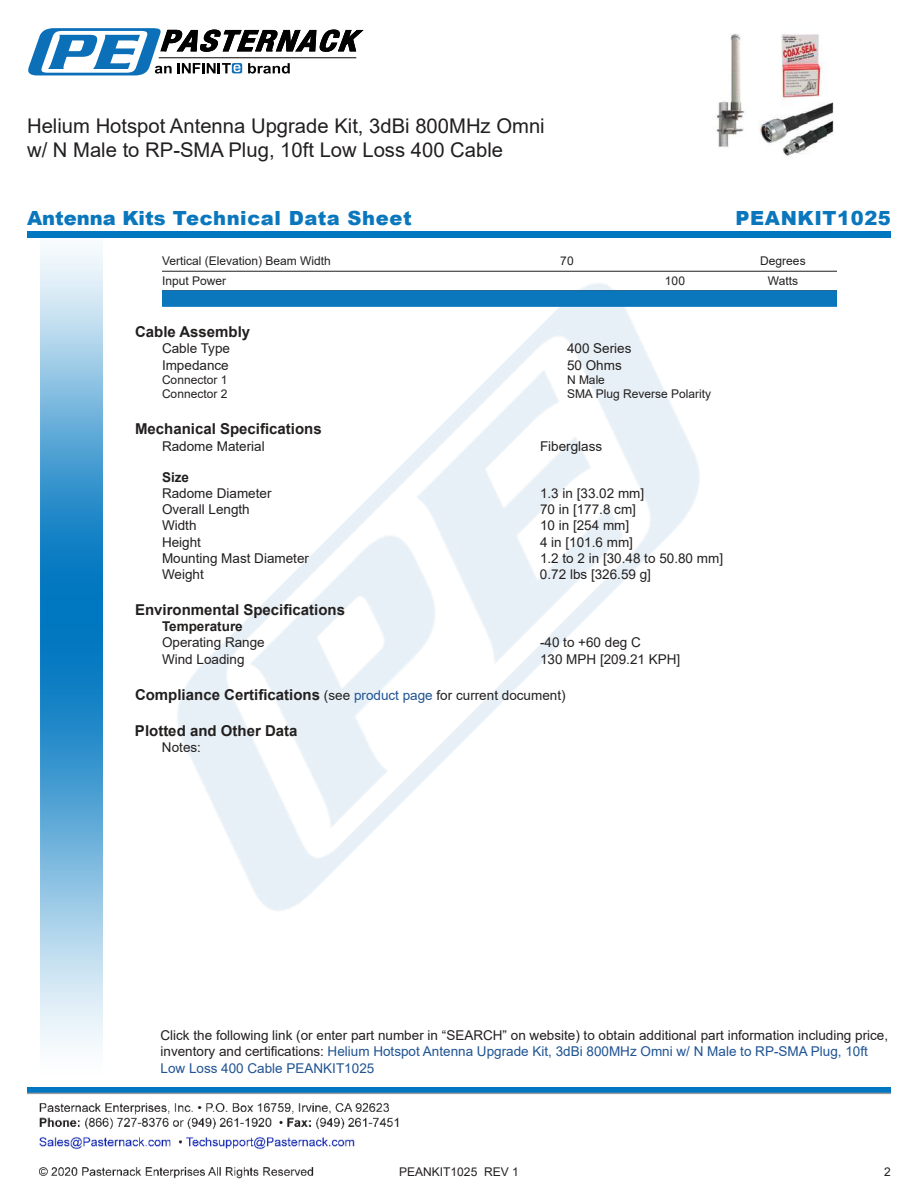
<style>
.page{position:relative;width:918px;height:1188px;background:#fff}
.page>*{position:absolute;margin:0;border:0;box-sizing:border-box;transform-origin:0 0}
.t1{font:20.25px/24.3px "Arial";color:#221f1f}
.t2{font:900 19.5px "Arial";letter-spacing:.03em;color:#0a77bd}
.t3{font:700 15px "Arial";color:#221f1f}
.t4{font:13.5px/16.2px "Arial";color:#221f1f}
.t5{font:700 13.5px "Arial";color:#221f1f}
.t6{font:12px "Arial";color:#221f1f}
.s1{font-weight:400;font-size:13.5px}
.s2{font-weight:400;font-size:13.5px;color:#1f5392}
.s3{color:#1f5392}
</style>
<div class="page">
<img style="left:102px;top:248px;width:719px;height:722px">
<img style="left:40px;top:237px;width:62px;height:811px">
<img style="left:39px;top:1103px;width:360px;height:76px">
<img style="left:27px;top:1088px;width:864px;height:7px">
<div style="left:27px;top:231px;width:864px;height:6px;background:#0177c0"></div>
<svg style="left:28px;top:28px;width:336px;height:47px"></svg>
<hr style="left:162px;top:271px;width:675px;height:1px;background:#221f1f">
<div style="left:162px;top:290px;width:675px;height:17px;background:#0a77bd"></div>
<img style="left:716px;top:34px;width:118px;height:122px">
<h1 class="t1" style="left:27px;top:114px;width:519px">Helium Hotspot Antenna Upgrade Kit, 3dBi 800MHz Omni w/ N Male to RP-SMA Plug, 10ft Low Loss 400 Cable</h1>
<h2 class="t2" style="left:27px;top:207px;width:386px">Antenna Kits Technical Data Sheet</h2>
<h2 class="t2" style="left:736px;top:207px;width:157px">PEANKIT1025</h2>
<p class="t6" style="left:162px;top:253px;width:170px">Vertical (Elevation) Beam Width</p>
<p class="t6" style="left:560px;top:253px;width:15px">70</p>
<p class="t6" style="left:760px;top:253px;width:47px">Degrees</p>
<p class="t6" style="left:162px;top:276px;width:66px">Input Power</p>
<p class="t6" style="left:665px;top:276px;width:22px">100</p>
<p class="t6" style="left:768px;top:276px;width:32px">Watts</p>
<p class="t3" style="left:135px;top:326px;width:117px">Cable Assembly</p>
<p class="t4" style="left:162px;top:341px;width:70px">Cable Type</p>
<p class="t4" style="left:567px;top:341px;width:66px">400 Series</p>
<p class="t4" style="left:162px;top:357px;width:68px">Impedance</p>
<p class="t4" style="left:567px;top:357px;width:56px">50 Ohms</p>
<p class="t6" style="left:162px;top:375px;width:67px">Connector 1</p>
<p class="t6" style="left:567px;top:375px;width:40px">N Male</p>
<p class="t6" style="left:162px;top:390px;width:67px">Connector 2</p>
<p class="t6" style="left:567px;top:390px;width:146px">SMA Plug Reverse Polarity</p>
<p class="t3" style="left:135px;top:419px;width:188px">Mechanical Speci昀椀cations</p>
<p class="t4" style="left:162px;top:438px;width:104px">Radome Material</p>
<p class="t4" style="left:540px;top:438px;width:64px">Fiberglass</p>
<p class="t5" style="left:162px;top:472px;width:29px">Size</p>
<p class="t4" style="left:162px;top:485px;width:111px">Radome Diameter</p>
<p class="t4" style="left:540px;top:485px;width:106px">1.3 in [33.02 mm]</p>
<p class="t4" style="left:162px;top:501px;width:89px">Overall Length</p>
<p class="t4" style="left:540px;top:501px;width:98px">70 in [177.8 cm]</p>
<p class="t4" style="left:162px;top:518px;width:36px">Width</p>
<p class="t4" style="left:540px;top:518px;width:91px">10 in [254 mm]</p>
<p class="t4" style="left:162px;top:534px;width:41px">Height</p>
<p class="t4" style="left:540px;top:534px;width:95px">4 in [101.6 mm]</p>
<p class="t4" style="left:162px;top:550px;width:149px">Mounting Mast Diameter</p>
<p class="t4" style="left:540px;top:550px;width:185px">1.2 to 2 in [30.48 to 50.80 mm]</p>
<p class="t4" style="left:162px;top:566px;width:43px">Weight</p>
<p class="t4" style="left:540px;top:566px;width:113px">0.72 lbs [326.59 g]</p>
<p class="t3" style="left:135px;top:599px;width:212px">Environmental Speci昀椀cations</p>
<p class="t5" style="left:162px;top:621px;width:82px">Temperature</p>
<p class="t4" style="left:162px;top:636px;width:104px">Operating Range</p>
<p class="t4" style="left:540px;top:636px;width:102px">-40 to +60 deg C</p>
<p class="t4" style="left:162px;top:651px;width:84px">Wind Loading</p>
<p class="t4" style="left:540px;top:651px;width:142px">130 MPH [209.21 KPH]</p>
<p class="t3" style="left:135px;top:684px;width:432px">Compliance Certi昀椀cations <span class="s1">(see</span> <span class="s2">product page</span> <span class="s1">for current document)</span></p>
<p class="t3" style="left:135px;top:725px;width:164px">Plotted and Other Data</p>
<p class="t4" style="left:162px;top:739px;width:41px">Notes:</p>
<p class="t4" style="left:160px;top:1027px;width:729px">Click the following link (or enter part number in “SEARCH” on website) to obtain additional part information including price, inventory and certi昀椀cations: <span class="s3">Helium Hotspot Antenna Upgrade Kit, 3dBi 800MHz Omni w/ N Male to RP-SMA Plug, 10ft<br>Low Loss 400 Cable PEANKIT1025</span></p>
<p class="t6" style="left:399px;top:1163px;width:121px">PEANKIT1025 REV 1</p>
<p class="t6" style="left:884px;top:1167px;width:8px">2</p>
</div>
